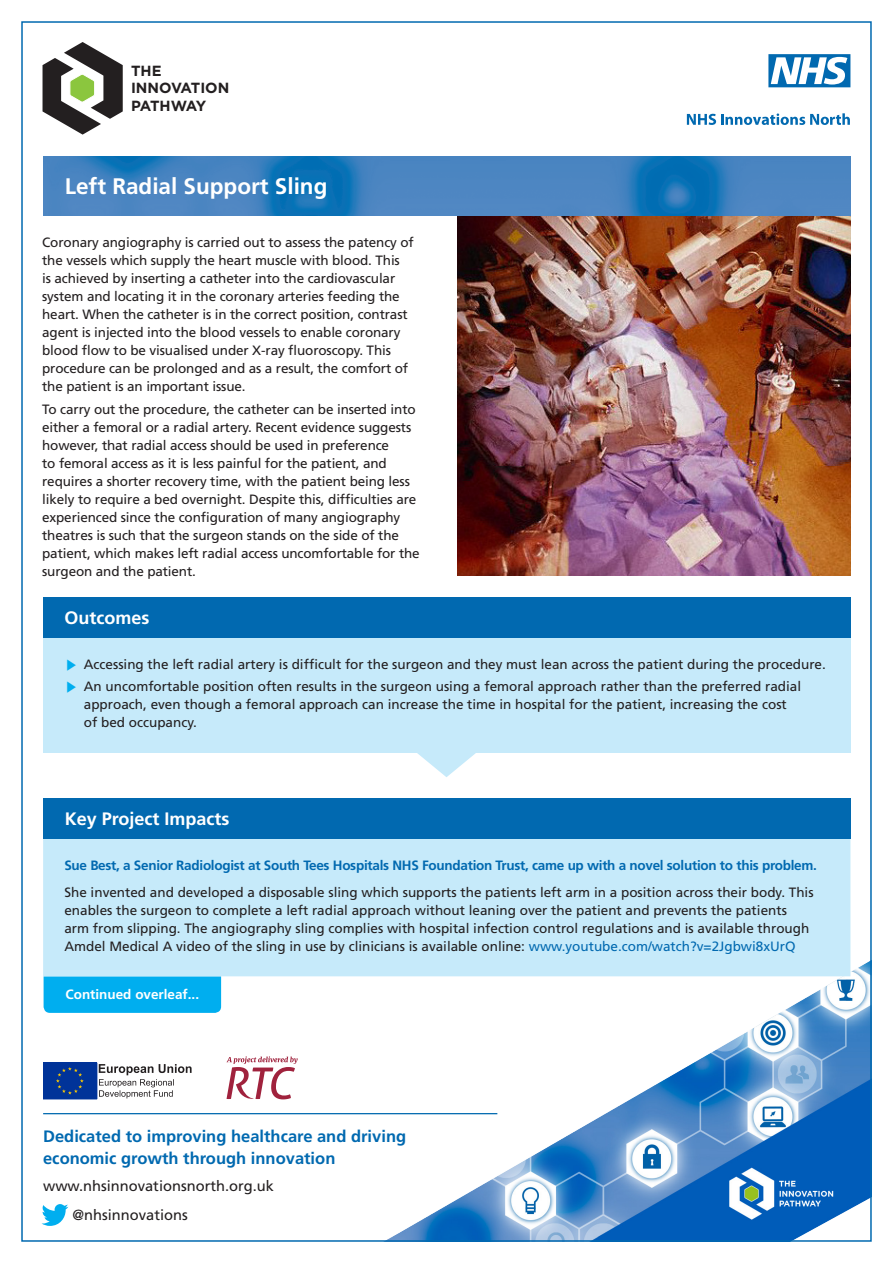
<style>
.page{position:relative;width:893px;height:1263px;background:#fff}
.page>*{position:absolute;margin:0;border:0;box-sizing:border-box;transform-origin:0 0}
.t1{font:700 22.5px "Frutiger";color:#fff}
.t2{font:700 18px "Frutiger";color:#fff}
.t3{font:700 16.5px/22px "Frutiger";color:#0169b0}
.t4{font:14.7px/29.4px "Frutiger";color:#231f20}
.t5{font:700 14.7px/17.5px "Gotham";color:#231f20}
.t6{font:13.5px/18px "Frutiger";letter-spacing:-.01em;color:#231f20}
.t7{font:700 13.5px "Frutiger";letter-spacing:-.02em;color:#0169b0}
.t8{font:700 13.5px "Frutiger";color:#fff}
.s1{font-family:"J Csm PC";color:#00aeef}
.s2{color:#0169b0}
</style>
<div class="page">
<img style="left:376px;top:955px;width:493px;height:284px">
<hr style="left:43px;top:1113px;width:454px;height:1px;background:#0169b0">
<svg style="left:42px;top:1204px;width:26px;height:22px"></svg>
<svg style="left:99px;top:1064px;width:93px;height:34px"></svg>
<div style="left:43px;top:1063px;width:54px;height:36px;background:#039"></div>
<svg style="left:56px;top:1067px;width:28px;height:27px"></svg>
<svg style="left:227px;top:1056px;width:71px;height:43px"></svg>
<svg style="left:768px;top:54px;width:82px;height:33px"></svg>
<svg style="left:687px;top:113px;width:163px;height:12px"></svg>
<svg style="left:43px;top:42px;width:80px;height:93px"></svg>
<img style="left:43px;top:157px;width:807px;height:59px">
<img style="left:457px;top:216px;width:393px;height:360px">
<div style="left:43px;top:637px;width:807px;height:115px;background:#c6eafa"></div>
<div style="left:43px;top:597px;width:807px;height:40px;background:#0169b0"></div>
<div style="left:44px;top:976px;width:177px;height:37px;background:#00aeef"></div>
<div style="left:43px;top:839px;width:807px;height:137px;background:#c6eafa"></div>
<div style="left:44px;top:798px;width:807px;height:41px;background:#0169b0"></div>
<svg style="left:416px;top:752px;width:61px;height:25px"></svg>
<p class="t5" style="left:131px;top:62px;width:100px">THE<br>INNOVATION<br>PATHWAY</p>
<p class="t1" style="left:65px;top:173px;width:264px">Left Radial Support Sling</p>
<p class="t6" style="left:42px;top:234px;width:373px">Coronary angiography is carried out to assess the patency of the vessels which supply the heart muscle with blood. This<br>is achieved by inserting a catheter into the cardiovascular system and locating it in the coronary arteries feeding the heart. When the catheter is in the correct position, contrast agent is injected into the blood vessels to enable coronary blood flow to be visualised under X-ray fluoroscopy. This procedure can be prolonged and as a result, the comfort of the patient is an important issue.</p>
<p class="t6" style="left:42px;top:400px;width:379px">To carry out the procedure, the catheter can be inserted into either a femoral or a radial artery. Recent evidence suggests however, that radial access should be used in preference<br>to femoral access as it is less painful for the patient, and requires a shorter recovery time, with the patient being less likely to require a bed overnight. Despite this, difficulties are experienced since the configuration of many angiography theatres is such that the surgeon stands on the side of the patient, which makes left radial access uncomfortable for the surgeon and the patient.</p>
<p class="t2" style="left:64px;top:607px;width:86px">Outcomes</p>
<p class="t6" style="left:64px;top:655px;width:763px"><span class="s1">▶</span> Accessing the left radial artery is difficult for the surgeon and they must lean across the patient during the procedure.</p>
<p class="t6" style="left:64px;top:677px;width:738px"><span class="s1">▶</span> An uncomfortable position often results in the surgeon using a femoral approach rather than the preferred radial ▶▶▶▶▶approach, even though a femoral approach can increase the time in hospital for the patient, increasing the cost ▶▶▶▶▶of bed occupancy.</p>
<p class="t2" style="left:65px;top:809px;width:166px">Key Project Impacts</p>
<p class="t7" style="left:64px;top:858px;width:754px">Sue Best, a Senior Radiologist at South Tees Hospitals NHS Foundation Trust, came up with a novel solution to this problem.</p>
<p class="t6" style="left:64px;top:883px;width:751px">She invented and developed a disposable sling which supports the patients left arm in a position across their body. This enables the surgeon to complete a left radial approach without leaning over the patient and prevents the patients arm from slipping. The angiography sling complies with hospital infection control regulations and is available through Amdel Medical A video of the sling in use by clinicians is available online: <span class="s2">www.youtube.com/watch?v=2Jgbwi8xUrQ</span></p>
<p class="t8" style="left:66px;top:986px;width:135px">Continued overleaf...</p>
<p class="t3" style="left:43px;top:1125px;width:365px">Dedicated to improving healthcare and driving economic growth through innovation</p>
<p class="t4" style="left:72px;top:1171px;width:203px;text-indent:-29px">www.nhsinnovationsnorth.org.uk @nhsinnovations</p>
</div>
